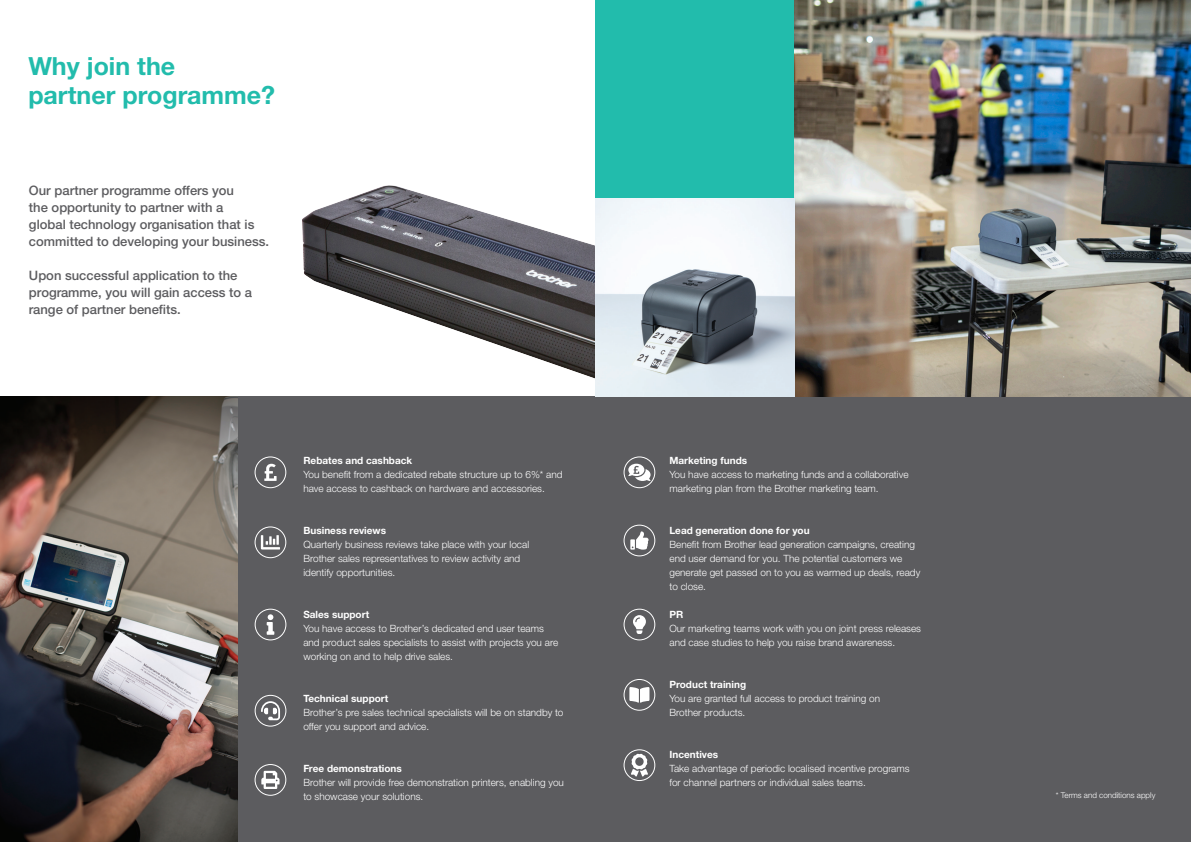
<style>
.page{position:relative;width:1191px;height:842px;background:#fff}
.page>*{position:absolute;margin:0;border:0;box-sizing:border-box;transform-origin:0 0}
.t1{font:700 25px "Helvetica Neue LTW1 G";color:#22bcac}
.t2{font:500 13px/17px "Helvetica Neue LTW1 G";color:#5c5c5f}
.t3{font:300 10px/14px "Helvetica Neue LTW1 G";color:#fff}
.t4{font:700 10px "Helvetica Neue LTW1 G";color:#fff}
.t5{font:300 8px "Helvetica Neue LTW1 G";color:#fff}
</style>
<div class="page">
<img style="left:292px;top:185px;width:303px;height:212px">
<div style="left:0;top:397px;width:1191px;height:445px;background:#5c5c5f"></div>
<img style="left:794px;top:0;width:397px;height:397px">
<div style="left:595px;top:0;width:199px;height:198px;background:#22bcac"></div>
<img style="left:0;top:397px;width:237px;height:445px">
<img style="left:595px;top:198px;width:199px;height:199px">
<svg style="left:264px;top:464px;width:12px;height:17px"></svg>
<div style="left:254px;top:456px;width:32px;height:32px;border:1px solid #fff;border-radius:50%"></div>
<div style="left:255px;top:695px;width:31px;height:32px;border:1px solid #fff;border-radius:50%"></div>
<svg style="left:261px;top:701px;width:19px;height:19px"></svg>
<svg style="left:261px;top:535px;width:19px;height:14px"></svg>
<div style="left:254px;top:526px;width:32px;height:32px;border:1px solid #fff;border-radius:50%"></div>
<div style="left:255px;top:609px;width:31px;height:31px;border:1px solid #fff;border-radius:50%"></div>
<svg style="left:267px;top:614px;width:7px;height:21px"></svg>
<div style="left:254px;top:764px;width:32px;height:32px;border:1px solid #fff;border-radius:50%"></div>
<svg style="left:261px;top:771px;width:18px;height:18px"></svg>
<div style="left:623px;top:456px;width:32px;height:32px;border:1px solid #fff;border-radius:50%"></div>
<svg style="left:628px;top:464px;width:22px;height:17px"></svg>
<div style="left:623px;top:525px;width:32px;height:31px;border:1px solid #fff;border-radius:50%"></div>
<svg style="left:630px;top:531px;width:18px;height:19px"></svg>
<div style="left:623px;top:609px;width:32px;height:31px;border:1px solid #fff;border-radius:50%"></div>
<svg style="left:633px;top:615px;width:13px;height:19px"></svg>
<div style="left:623px;top:749px;width:32px;height:32px;border:1px solid #fff;border-radius:50%"></div>
<svg style="left:631px;top:754px;width:17px;height:23px"></svg>
<div style="left:623px;top:679px;width:32px;height:32px;border:1px solid #fff;border-radius:50%"></div>
<svg style="left:629px;top:687px;width:20px;height:16px"></svg>
<p class="t1" style="left:28px;top:50px;width:148px">Why join the</p>
<p class="t1" style="left:28px;top:79px;width:248px">partner programme?</p>
<p class="t2" style="left:29px;top:182px;width:242px">Our partner programme offers you<br>the opportunity to partner with a<br>global technology organisation that is committed to developing your business.</p>
<p class="t2" style="left:29px;top:267px;width:224px">Upon successful application to the programme, you will gain access to a range of partner benefits.</p>
<p class="t4" style="left:303px;top:454px;width:110px">Rebates and cashback</p>
<p class="t3" style="left:303px;top:467px;width:261px">You benefit from a dedicated rebate structure up to 6%* and have access to cashback on hardware and accessories.</p>
<p class="t4" style="left:303px;top:524px;width:84px">Business reviews</p>
<p class="t3" style="left:303px;top:537px;width:227px">Quarterly business reviews take place with your local<br>Brother sales representatives to review activity and identify opportunities.</p>
<p class="t4" style="left:303px;top:608px;width:67px">Sales support</p>
<p class="t3" style="left:303px;top:621px;width:256px">You have access to Brother’s dedicated end user teams and product sales specialists to assist with projects you are working on and to help drive sales.</p>
<p class="t4" style="left:303px;top:692px;width:86px">Technical support</p>
<p class="t3" style="left:303px;top:705px;width:262px">Brother’s pre sales technical specialists will be on standby to offer you support and advice.</p>
<p class="t4" style="left:303px;top:762px;width:100px">Free demonstrations</p>
<p class="t3" style="left:303px;top:775px;width:262px">Brother will provide free demonstration printers, enabling you to showcase your solutions.</p>
<p class="t4" style="left:669px;top:454px;width:79px">Marketing funds</p>
<p class="t3" style="left:669px;top:467px;width:240px">You have access to marketing funds and a collaborative marketing plan from the Brother marketing team.</p>
<p class="t4" style="left:669px;top:524px;width:142px">Lead generation done for you</p>
<p class="t3" style="left:669px;top:537px;width:252px">Benefit from Brother lead generation campaigns, creating end user demand for you. The potential customers we generate get passed on to you as warmed up deals, ready to close.</p>
<p class="t4" style="left:669px;top:608px;width:15px">PR</p>
<p class="t3" style="left:669px;top:621px;width:253px">Our marketing teams work with you on joint press releases and case studies to help you raise brand awareness.</p>
<p class="t4" style="left:669px;top:678px;width:78px">Product training</p>
<p class="t3" style="left:669px;top:691px;width:212px">You are granted full access to product training on<br>Brother products.</p>
<p class="t4" style="left:669px;top:748px;width:50px">Incentives</p>
<p class="t3" style="left:669px;top:761px;width:241px">Take advantage of periodic localised incentive programs for channel partners or individual sales teams.</p>
<p class="t5" style="left:1055px;top:790px;width:101px">* Terms and conditions apply</p>
</div>
